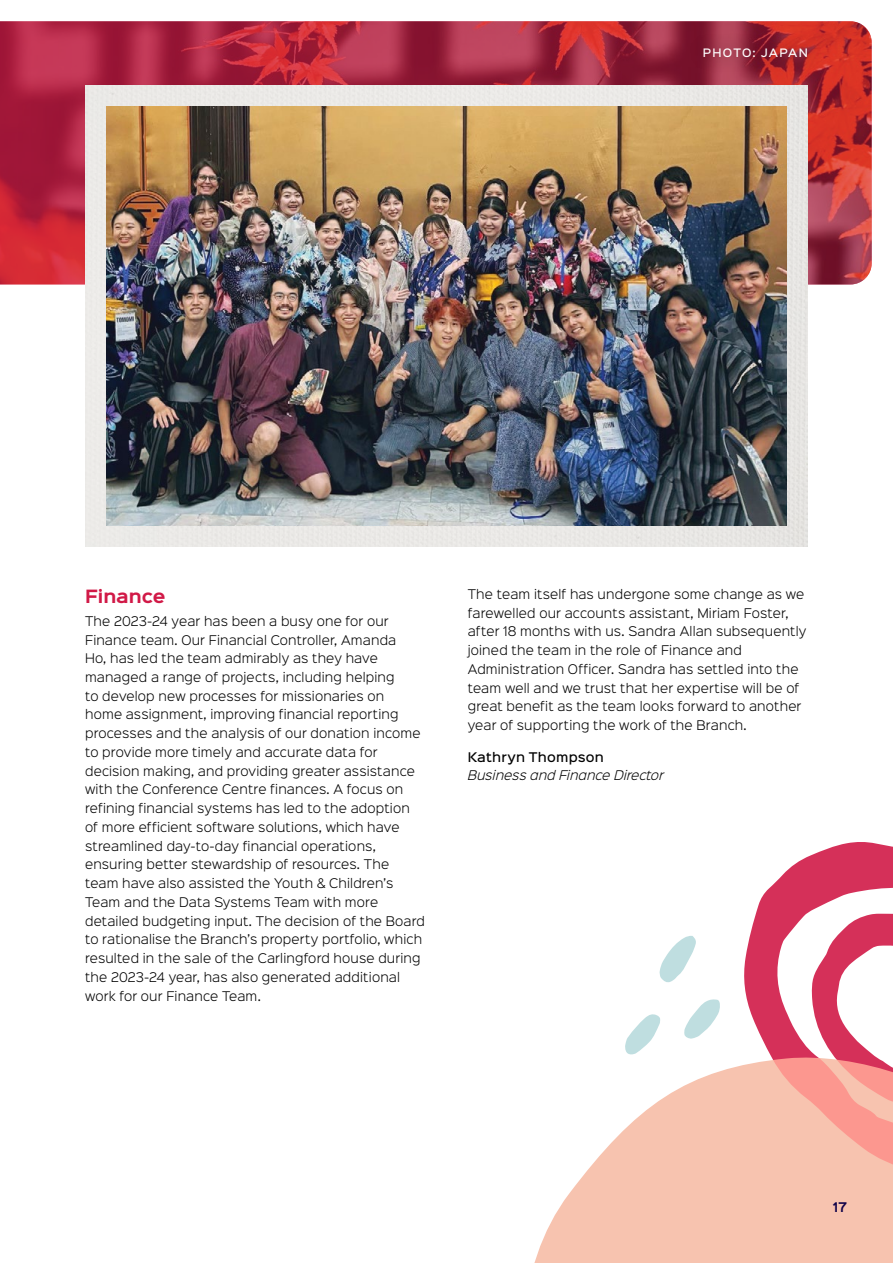
<style>
.page{position:relative;width:893px;height:1263px;background:#fff}
.page>*{position:absolute;margin:0;border:0;box-sizing:border-box;transform-origin:0 0}
.t1{font:700 16.5px "Sinkin Sans 700";letter-spacing:.005em;color:#d11947}
.t2{font:300 12px/18.8px "Sinkin Sans 300";letter-spacing:.015em;color:#000}
.t3{font:italic 300 12px "Sinkin Sans 300";letter-spacing:.01em;color:#000}
.t4{font:500 12px "Sinkin Sans 500";letter-spacing:.015em;color:#000}
.t5{font:600 12px "Sinkin Sans 600";color:#0e0048}
.t6{font:500 10.5px "Sinkin Sans 500";letter-spacing:.105em;color:#fff}
</style>
<div class="page">
<svg style="left:534px;top:1054px;width:359px;height:209px;fill:#f7c3af"></svg>
<img style="left:0;top:21px;width:872px;height:263px">
<div style="left:85px;top:85px;width:723px;height:461px;background:#eae9e6"></div>
<img style="left:106px;top:106px;width:681px;height:419px">
<div style="left:686px;top:31px;width:139px;height:45px;background:#000;opacity:.5"></div>
<svg style="left:742px;top:842px;width:151px;height:353px"></svg>
<svg style="left:811px;top:914px;width:82px;height:204px"></svg>
<svg style="left:659px;top:936px;width:37px;height:47px"></svg>
<svg style="left:684px;top:999px;width:36px;height:40px"></svg>
<svg style="left:625px;top:1014px;width:35px;height:40px"></svg>
<p class="t6" style="left:703px;top:44px;width:107px">PHOTO: JAPAN</p>
<h1 class="t1" style="left:85px;top:587px;width:82px">Finance</h1>
<p class="t2" style="left:85px;top:611px;width:342px">The 2023-24 year has been a busy one for our Finance team. Our Financial Controller, Amanda<br>Ho, has led the team admirably as they have managed a range of projects, including helping<br>to develop new processes for missionaries on<br>home assignment, improving financial reporting processes and the analysis of our donation income to provide more timely and accurate data for decision making, and providing greater assistance with the Conference Centre finances. A focus on refining financial systems has led to the adoption of more efficient software solutions, which have streamlined day-to-day financial operations, ensuring better stewardship of resources. The team have also assisted the Youth &amp; Children’s Team and the Data Systems Team with more detailed budgeting input. The decision of the Board to rationalise the Branch’s property portfolio, which resulted in the sale of the Carlingford house during the 2023-24 year, has also generated additional work for our Finance Team.</p>
<p class="t2" style="left:468px;top:584px;width:340px">The team itself has undergone some change as we farewelled our accounts assistant, Miriam Foster, after 18 months with us. Sandra Allan subsequently joined the team in the role of Finance and Administration Officer. Sandra has settled into the team well and we trust that her expertise will be of great benefit as the team looks forward to another year of supporting the work of the Branch.</p>
<p class="t4" style="left:468px;top:746px;width:138px">Kathryn Thompson</p>
<p class="t3" style="left:468px;top:766px;width:198px">Business and Finance Director</p>
<p class="t5" style="left:833px;top:1197px;width:16px">17</p>
</div>
